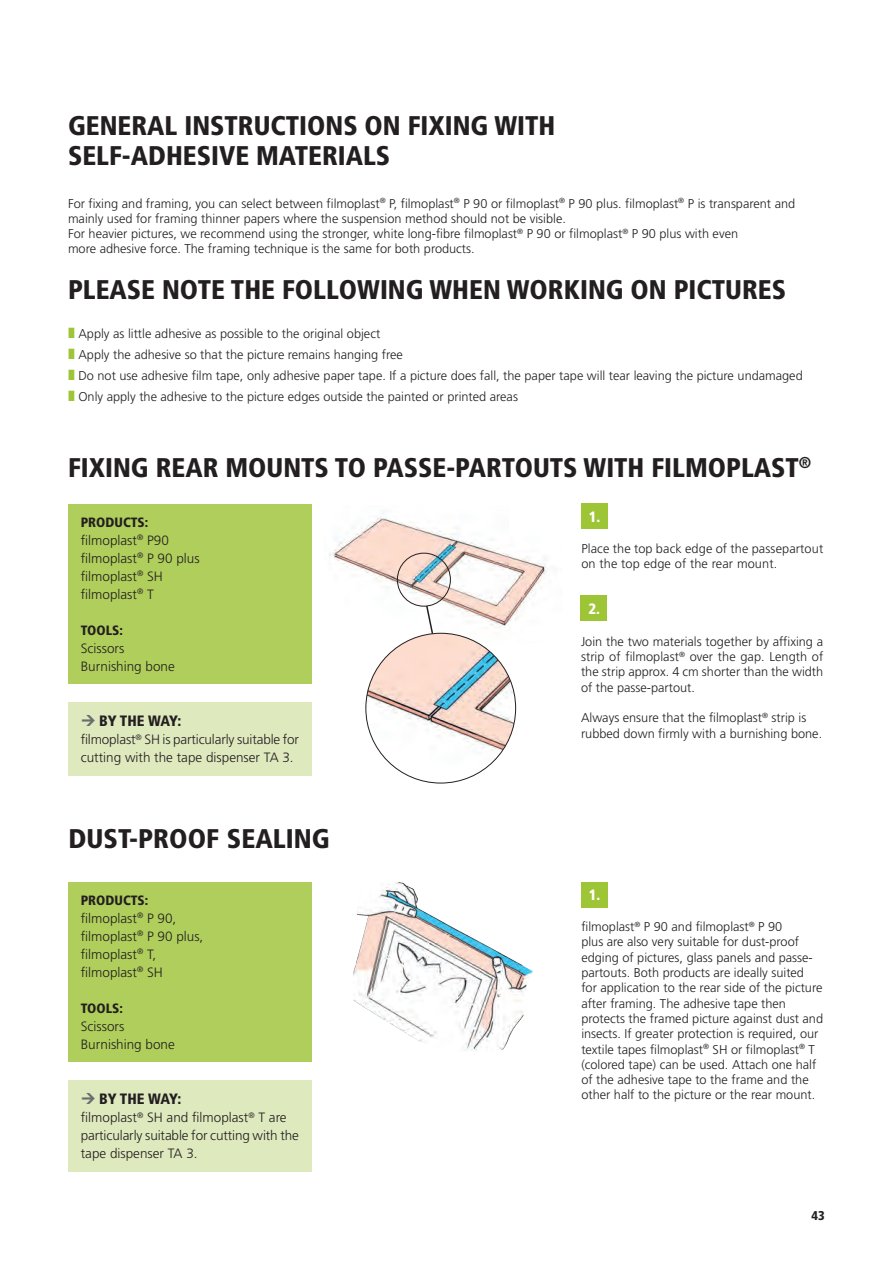
<style>
.page{position:relative;width:893px;height:1263px;background:#fff}
.page>*{position:absolute;margin:0;border:0;box-sizing:border-box;transform-origin:0 0}
.Produktgruppe{font:900 condensed 27px/30px "Frutiger LT Std";color:#231f20}
.t1{font:900 condensed 15px "Frutiger LT Std";color:#231f20}
.Produktgruppe-2{font:900 condensed 15px "Frutiger LT Std";color:#fff}
.Blockabsatz_Anpassen{font:300 13.5px/18px "Frutiger LT Std";color:#231f20}
.t2{font:900 condensed 13.5px "Frutiger LT Std";color:#231f20}
.Blockabsatz_Anpassen-2{font:300 12.75px/15.3px "Frutiger LT Std";color:#231f20}
.t3{font:900 condensed 12.75px "Frutiger LT Std";color:#231f20}
.s1{color:#9ec536}
</style>
<div class="page">
<div style="left:68px;top:702px;width:244px;height:73px;background:#dee9be"></div>
<div style="left:68px;top:504px;width:244px;height:180px;background:#b0ce5c"></div>
<div style="left:581px;top:503px;width:26px;height:26px;background:#9ec536"></div>
<div style="left:581px;top:595px;width:26px;height:26px;background:#9ec536"></div>
<img style="left:329px;top:512px;width:218px;height:130px">
<img style="left:366px;top:633px;width:150px;height:150px;border-radius:75px">
<div style="left:397px;top:553px;width:54px;height:53px;border:1px solid #231f20;border-radius:50%"></div>
<svg style="left:425px;top:604px;width:9px;height:31px"></svg>
<img style="left:354px;top:882px;width:179px;height:169px">
<div style="left:68px;top:1080px;width:244px;height:91px;background:#dee9be"></div>
<div style="left:68px;top:882px;width:244px;height:180px;background:#b0ce5c"></div>
<div style="left:581px;top:882px;width:26px;height:26px;background:#9ec536"></div>
<p class="Produktgruppe" style="left:68px;top:111px;width:489px">GENERAL INSTRUCTIONS ON FIXING WITH<br>SELF-ADHESIVE MATERIALS</p>
<p class="Blockabsatz_Anpassen-2" style="left:68px;top:196px;width:729px">For fixing and framing, you can select between filmoplast<sup>®</sup> P, filmoplast<sup>®</sup> P 90 or filmoplast<sup>®</sup> P 90 plus. filmoplast<sup>®</sup> P is transparent and mainly used for framing thinner papers where the suspension method should not be visible.</p>
<p class="Blockabsatz_Anpassen-2" style="left:68px;top:226px;width:672px">For heavier pictures, we recommend using the stronger, white long-fibre filmoplast<sup>®</sup> P 90 or filmoplast<sup>®</sup> P 90 plus with even</p>
<p class="Blockabsatz_Anpassen-2" style="left:68px;top:242px;width:408px">more adhesive force. The framing technique is the same for both products.</p>
<p class="Produktgruppe" style="left:68px;top:274px;width:720px">PLEASE NOTE THE FOLLOWING WHEN WORKING ON PICTURES</p>
<p class="Blockabsatz_Anpassen-2" style="left:68px;top:326px;width:314px"><span class="s1">❚</span> Apply as little adhesive as possible to the original object</p>
<p class="Blockabsatz_Anpassen-2" style="left:68px;top:347px;width:336px"><span class="s1">❚</span> Apply the adhesive so that the picture remains hanging free</p>
<p class="Blockabsatz_Anpassen-2" style="left:68px;top:368px;width:736px"><span class="s1">❚</span> Do not use adhesive film tape, only adhesive paper tape. If a picture does fall, the paper tape will tear leaving the picture undamaged</p>
<p class="Blockabsatz_Anpassen-2" style="left:68px;top:389px;width:451px"><span class="s1">❚</span> Only apply the adhesive to the picture edges outside the painted or printed areas</p>
<p class="Produktgruppe" style="left:68px;top:452px;width:745px">FIXING REAR MOUNTS TO PASSE-PARTOUTS WITH FILMOPLAST<sup>®</sup></p>
<p class="t2" style="left:81px;top:514px;width:69px">PRODUCTS:</p>
<p class="Blockabsatz_Anpassen" style="left:81px;top:531px;width:120px">filmoplast<sup>®</sup> P90 filmoplast<sup>®</sup> P 90 plus filmoplast<sup>®</sup> SH</p>
<p class="Blockabsatz_Anpassen" style="left:81px;top:585px;width:75px">filmoplast<sup>®</sup> T</p>
<p class="t2" style="left:81px;top:622px;width:44px">TOOLS:</p>
<p class="Blockabsatz_Anpassen" style="left:81px;top:639px;width:45px">Scissors</p>
<p class="Blockabsatz_Anpassen" style="left:81px;top:657px;width:96px">Burnishing bone</p>
<p class="t1" style="left:99px;top:712px;width:84px">BY THE WAY:</p>
<p class="Blockabsatz_Anpassen" style="left:81px;top:731px;width:220px">filmoplast<sup>®</sup> SH is particularly suitable for cutting with the tape dispenser TA 3.</p>
<p class="Produktgruppe" style="left:69px;top:824px;width:263px">DUST-PROOF SEALING</p>
<p class="t2" style="left:81px;top:892px;width:69px">PRODUCTS:</p>
<p class="Blockabsatz_Anpassen" style="left:81px;top:909px;width:97px">filmoplast<sup>®</sup> P 90,</p>
<p class="Blockabsatz_Anpassen" style="left:81px;top:927px;width:124px">filmoplast<sup>®</sup> P 90 plus,</p>
<p class="Blockabsatz_Anpassen" style="left:81px;top:945px;width:77px">filmoplast<sup>®</sup> T,</p>
<p class="Blockabsatz_Anpassen" style="left:81px;top:963px;width:84px">filmoplast<sup>®</sup> SH</p>
<p class="t2" style="left:81px;top:1000px;width:44px">TOOLS:</p>
<p class="Blockabsatz_Anpassen" style="left:81px;top:1017px;width:45px">Scissors</p>
<p class="Blockabsatz_Anpassen" style="left:81px;top:1035px;width:96px">Burnishing bone</p>
<p class="t1" style="left:99px;top:1090px;width:84px">BY THE WAY:</p>
<p class="Blockabsatz_Anpassen" style="left:81px;top:1109px;width:207px">filmoplast<sup>®</sup> SH and filmoplast<sup>®</sup> T are</p>
<p class="Blockabsatz_Anpassen" style="left:81px;top:1127px;width:220px">particularly suitable for cutting with the tape dispenser TA 3.</p>
<p class="Produktgruppe-2" style="left:589px;top:507px;width:13px">1.</p>
<p class="Blockabsatz_Anpassen-2" style="left:581px;top:541px;width:243px">Place the top back edge of the passepartout</p>
<p class="Blockabsatz_Anpassen-2" style="left:581px;top:556px;width:197px">on the top edge of the rear mount.</p>
<p class="Produktgruppe-2" style="left:588px;top:599px;width:13px">2.</p>
<p class="Blockabsatz_Anpassen-2" style="left:581px;top:634px;width:244px;text-align:justify">Join the two materials together by affixing a strip of filmoplast<sup>®</sup> over the gap. Length of the strip approx. 4 cm shorter than the width of the passe-partout.</p>
<p class="Blockabsatz_Anpassen-2" style="left:581px;top:710px;width:243px">Always ensure that the filmoplast<sup>®</sup> strip is rubbed down firmly with a burnishing bone.</p>
<p class="Produktgruppe-2" style="left:589px;top:886px;width:13px">1.</p>
<p class="Blockabsatz_Anpassen-2" style="left:581px;top:919px;width:243px">filmoplast<sup>®</sup> P 90 and filmoplast<sup>®</sup> P 90<br>plus are also very suitable for dust-proof edging of pictures, glass panels and passe&shy;partouts. Both products are ideally suited<br>for application to the rear side of the picture after framing. The adhesive tape then protects the framed picture against dust and insects. If greater protection is required, our textile tapes filmoplast<sup>®</sup> SH or filmoplast<sup>®</sup> T (colored tape) can be used. Attach one half of the adhesive tape to the frame and the other half to the picture or the rear mount.</p>
<p class="t3" style="left:811px;top:1208px;width:15px">43</p>
</div>
